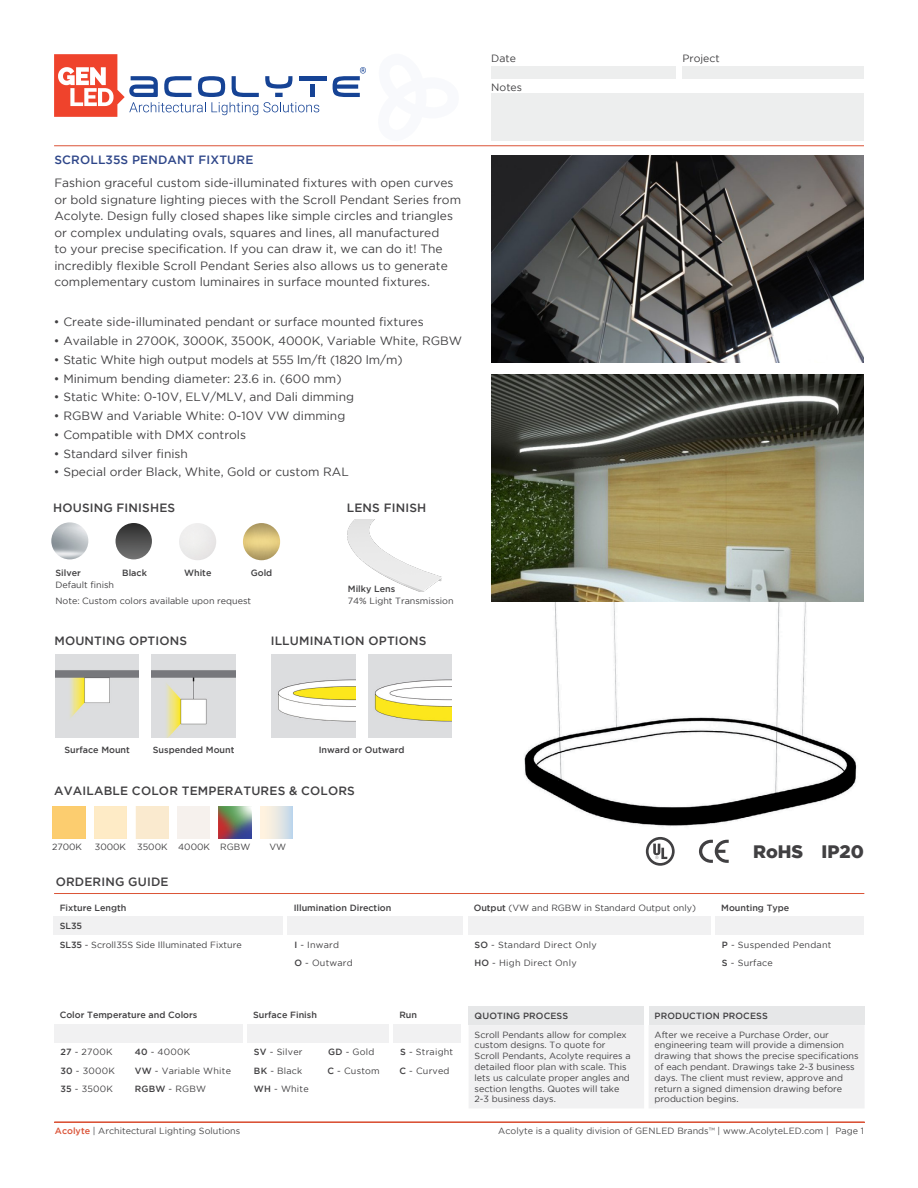
<style>
.page{position:relative;width:918px;height:1188px;background:#fff}
.page>*{position:absolute;margin:0;border:0;box-sizing:border-box;transform-origin:0 0}
.t1{font:900 18px "Gotham";color:#414042}
.t2{font:12px/16.5px "Gotham";color:#414042}
.t3{font:500 12px "Gotham";letter-spacing:.015em;color:#414042}
.t4{font:500 12px "Gotham";letter-spacing:.015em;color:#2e4689}
.t5{font:10.5px "Gotham";color:#414042}
.t6{font:9px/10.8px "Gotham";color:#414042}
.t7{font:500 9px "Gotham";color:#414042}
.t8{font:9px "Gotham";color:#4a4a4b}
.t9{font:9px "Gotham";letter-spacing:.025em;color:#414042}
.s1{font-weight:500}
.s2{font-weight:500;color:#db5337}
.s3{color:#58595b}
</style>
<div class="page">
<div style="left:491px;top:66px;width:185px;height:12px;background:#edeeee"></div>
<div style="left:682px;top:66px;width:182px;height:12px;background:#edeeee"></div>
<div style="left:491px;top:93px;width:373px;height:47px;background:#edeeee"></div>
<hr style="left:54px;top:146px;width:810px;height:1px;background:#db5336">
<svg style="left:54px;top:54px;width:265px;height:63px"></svg>
<div style="left:310px;top:85px;width:5px;height:12px;background:#164395"></div>
<hr style="left:299px;top:76px;width:27px;height:4px;background:#164395">
<svg style="left:333px;top:67px;width:33px;height:30px"></svg>
<hr style="left:54px;top:1122px;width:811px;height:1px;background:#db5337">
<img style="left:492px;top:155px;width:372px;height:208px">
<img style="left:491px;top:374px;width:373px;height:453px">
<img style="left:243px;top:523px;width:37px;height:37px;border-radius:19px">
<img style="left:116px;top:523px;width:36px;height:36px">
<img style="left:51px;top:522px;width:37px;height:37px;border-radius:19px">
<img style="left:55px;top:654px;width:84px;height:84px">
<img style="left:152px;top:654px;width:83px;height:84px">
<svg style="left:699px;top:840px;width:30px;height:23px"></svg>
<svg style="left:646px;top:837px;width:29px;height:29px"></svg>
<img style="left:347px;top:520px;width:95px;height:72px">
<img style="left:368px;top:654px;width:84px;height:84px">
<img style="left:272px;top:654px;width:83px;height:84px">
<hr style="left:54px;top:893px;width:810px;height:1px;background:#db5336">
<div style="left:54px;top:917px;width:229px;height:18px;background:#f1f1f2"></div>
<div style="left:288px;top:917px;width:175px;height:18px;background:#f1f1f2"></div>
<div style="left:468px;top:917px;width:243px;height:18px;background:#f1f1f2"></div>
<div style="left:715px;top:917px;width:149px;height:18px;background:#f1f1f2"></div>
<div style="left:177px;top:806px;width:33px;height:33px;background:#f6f1ed"></div>
<svg style="left:260px;top:806px;width:33px;height:33px"></svg>
<img style="left:219px;top:806px;width:32px;height:33px">
<div style="left:54px;top:1024px;width:189px;height:19px;background:#f1f1f2"></div>
<div style="left:247px;top:1024px;width:142px;height:19px;background:#f1f1f2"></div>
<div style="left:393px;top:1024px;width:68px;height:19px;background:#f1f1f2"></div>
<div style="left:469px;top:1007px;width:175px;height:18px;background:#e6e7e8"></div>
<div style="left:649px;top:1007px;width:216px;height:18px;background:#e6e7e8"></div>
<div style="left:469px;top:1025px;width:395px;height:83px;background:#f1f1f2"></div>
<p class="t4" style="left:54px;top:153px;width:201px">SCROLL35S PENDANT FIXTURE</p>
<p class="t2" style="left:54px;top:175px;width:408px">Fashion graceful custom side-illuminated fixtures with open curves or bold signature lighting pieces with the Scroll Pendant Series from Acolyte. Design fully closed shapes like simple circles and triangles or complex undulating ovals, squares and lines, all manufactured<br>to your precise specification. If you can draw it, we can do it! The incredibly flexible Scroll Pendant Series also allows us to generate complementary custom luminaires in surface mounted fixtures.</p>
<p class="t2" style="left:54px;top:314px;width:371px">• Create side-illuminated pendant or surface mounted fixtures</p>
<p class="t2" style="left:54px;top:333px;width:410px">• Available in 2700K, 3000K, 3500K, 4000K, Variable White, RGBW</p>
<p class="t2" style="left:54px;top:351px;width:350px">• Static White high output models at 555 lm/ft (1820 lm/m)</p>
<p class="t2" style="left:54px;top:370px;width:289px">• Minimum bending diameter: 23.6 in. (600 mm)</p>
<p class="t2" style="left:54px;top:389px;width:302px">• Static White: 0-10V, ELV/MLV, and Dali dimming</p>
<p class="t2" style="left:54px;top:408px;width:293px">• RGBW and Variable White: 0-10V VW dimming</p>
<p class="t2" style="left:54px;top:426px;width:194px">• Compatible with DMX controls</p>
<p class="t2" style="left:54px;top:445px;width:135px">• Standard silver finish</p>
<p class="t2" style="left:54px;top:464px;width:296px">• Special order Black, White, Gold or custom RAL</p>
<p class="t3" style="left:53px;top:501px;width:124px">HOUSING FINISHES</p>
<p class="t3" style="left:347px;top:501px;width:81px">LENS FINISH</p>
<p class="t7" style="left:55px;top:568px;width:27px">Silver</p>
<p class="t6" style="left:55px;top:579px;width:60px">Default finish</p>
<p class="t7" style="left:122px;top:568px;width:26px">Black</p>
<p class="t7" style="left:184px;top:568px;width:29px">White</p>
<p class="t7" style="left:251px;top:568px;width:23px">Gold</p>
<p class="t7" style="left:348px;top:583px;width:49px">Milky Lens</p>
<p class="t6" style="left:348px;top:595px;width:107px">74% Light Transmission</p>
<p class="t3" style="left:271px;top:633px;width:157px">ILLUMINATION OPTIONS</p>
<p class="t6" style="left:55px;top:595px;width:197px">Note: Custom colors available upon request</p>
<p class="t3" style="left:54px;top:633px;width:134px">MOUNTING OPTIONS</p>
<p class="t5" style="left:491px;top:53px;width:26px">Date</p>
<p class="t5" style="left:491px;top:82px;width:32px">Notes</p>
<p class="t7" style="left:64px;top:744px;width:67px">Surface Mount</p>
<p class="t7" style="left:153px;top:744px;width:83px">Suspended Mount</p>
<p class="t7" style="left:319px;top:744px;width:87px">Inward or Outward</p>
<p class="t3" style="left:54px;top:784px;width:302px">AVAILABLE COLOR TEMPERATURES &amp; COLORS</p>
<p class="t6" style="left:52px;top:841px;width:32px">2700K</p>
<p class="t6" style="left:95px;top:841px;width:157px">3000K 3500K 4000K RGBW</p>
<p class="t6" style="left:270px;top:841px;width:18px">VW</p>
<p class="t5" style="left:682px;top:53px;width:39px">Project</p>
<h1 class="t1" style="left:753px;top:842px;width:112px">RoHS IP20</h1>
<p class="t3" style="left:56px;top:875px;width:115px">ORDERING GUIDE</p>
<p class="t7" style="left:60px;top:902px;width:68px">Fixture Length</p>
<p class="t7" style="left:294px;top:902px;width:99px">Illumination Direction</p>
<p class="t6" style="left:474px;top:902px;width:224px"><span class="s1">Output</span> (VW and RGBW in Standard Output only)</p>
<p class="t7" style="left:721px;top:902px;width:70px">Mounting Type</p>
<p class="t6" style="left:60px;top:916px;width:184px;line-height:18.6px"><span class="s1">SL35<br>SL35</span> - Scroll35S Side Illuminated Fixture</p>
<p class="t6" style="left:294px;top:939px;width:46px"><span class="s1">I</span> - Inward</p>
<p class="t9" style="left:474px;top:940px;width:124px"><span class="s1">SO</span> - Standard Direct Only</p>
<p class="t9" style="left:722px;top:940px;width:111px"><span class="s1">P</span> - Suspended Pendant</p>
<p class="t9" style="left:294px;top:958px;width:60px"><span class="s1">O</span> - Outward</p>
<p class="t9" style="left:474px;top:958px;width:104px"><span class="s1">HO</span> - High Direct Only</p>
<p class="t9" style="left:722px;top:958px;width:53px"><span class="s1">S</span> - Surface</p>
<p class="t7" style="left:60px;top:1010px;width:139px">Color Temperature and Colors</p>
<p class="t7" style="left:253px;top:1010px;width:65px">Surface Finish</p>
<p class="t7" style="left:399px;top:1010px;width:19px">Run</p>
<p class="t6" style="left:60px;top:1047px;width:54px"><span class="s1">27</span> - 2700K</p>
<p class="t6" style="left:135px;top:1047px;width:57px"><span class="s1">40</span> - 4000K</p>
<p class="t6" style="left:254px;top:1047px;width:50px"><span class="s1">SV</span> - Silver</p>
<p class="t6" style="left:328px;top:1047px;width:48px"><span class="s1">GD</span> - Gold</p>
<p class="t9" style="left:400px;top:1047px;width:55px"><span class="s1">S</span> - Straight</p>
<p class="t6" style="left:60px;top:1065px;width:56px"><span class="s1">30</span> - 3000K</p>
<p class="t9" style="left:135px;top:1066px;width:98px"><span class="s1">VW</span> - Variable White</p>
<p class="t6" style="left:254px;top:1065px;width:50px"><span class="s1">BK</span> - Black</p>
<p class="t6" style="left:327px;top:1065px;width:54px"><span class="s1">C</span> - Custom</p>
<p class="t6" style="left:399px;top:1065px;width:52px"><span class="s1">C</span> - Curved</p>
<p class="t6" style="left:60px;top:1084px;width:54px"><span class="s1">35</span> - 3500K</p>
<p class="t6" style="left:135px;top:1084px;width:73px"><span class="s1">RGBW</span> - RGBW</p>
<p class="t6" style="left:254px;top:1084px;width:56px"><span class="s1">WH</span> - White</p>
<p class="t7" style="left:475px;top:1011px;width:95px">QUOTING PROCESS</p>
<p class="t7" style="left:655px;top:1011px;width:115px">PRODUCTION PROCESS</p>
<p class="t6" style="left:475px;top:1029px;width:158px">Scroll Pendants allow for complex custom designs. To quote for<br>Scroll Pendants, Acolyte requires a detailed floor plan with scale. This lets us calculate proper angles and section lengths. Quotes will take<br>2-3 business days.</p>
<p class="t6" style="left:655px;top:1029px;width:206px">After we receive a Purchase Order, our engineering team will provide a dimension drawing that shows the precise specifications of each pendant. Drawings take 2-3 business days. The client must review, approve and return a signed dimension drawing before production begins.</p>
<p class="t8" style="left:55px;top:1126px;width:187px"><span class="s2">Acolyte</span> | Architectural Lighting Solutions</p>
<p class="t8" style="left:498px;top:1126px;width:367px">Acolyte is a quality division of GENLED Brands<span class="s3">™</span> | www.AcolyteLED.com | Page 1</p>
</div>
